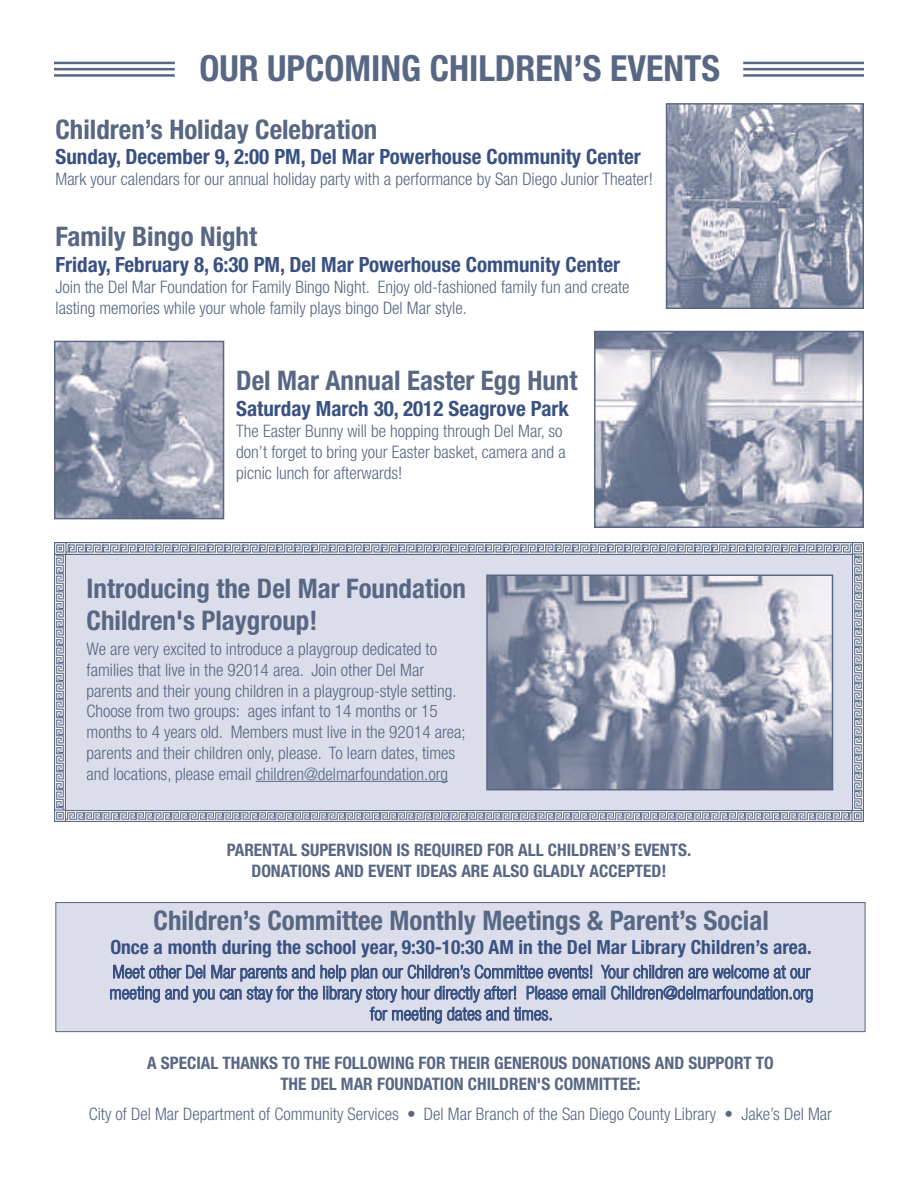
<style>
.page{position:relative;width:918px;height:1188px;background:#fff}
.page>*{position:absolute;margin:0;border:0;box-sizing:border-box;transform-origin:0 0}
.t1{font:700 condensed 36px "Helvetica Neue";color:#586784}
.t2{font:700 condensed 27px/32.4px "Helvetica Neue";color:#586784}
.t3{font:700 condensed 21px "Helvetica Neue";color:#395182}
.t4{font:700 condensed 19.5px "Helvetica Neue";color:#395182}
.t5{font:300 condensed 18px/21px "Helvetica Neue";letter-spacing:-.005em;color:#395182;text-align:center}
.t6{font:300 condensed 17.25px/20.7px "Helvetica Neue";color:#586784}
.t7{font:700 condensed 17.25px/20.7px "Helvetica Neue";color:#586784;text-align:center}
</style>
<div class="page">
<div style="left:66px;top:554px;width:786px;height:256px;background:#dbdeea"></div>
<img style="left:54px;top:542px;width:798px;height:12px">
<img style="left:852px;top:542px;width:12px;height:268px">
<img style="left:66px;top:810px;width:798px;height:12px">
<img style="left:54px;top:554px;width:12px;height:268px">
<div style="left:56px;top:903px;width:809px;height:128px;background:#dbdeea"></div>
<div style="left:55px;top:902px;width:810px;height:130px;border:1px solid #586784"></div>
<img style="left:57px;top:344px;width:164px;height:172px">
<div style="left:54px;top:341px;width:170px;height:178px;border:2px solid #586784"></div>
<hr style="left:54px;top:74px;width:121px;height:3px;background:#586784">
<hr style="left:54px;top:68px;width:121px;height:2px;background:#586784">
<hr style="left:54px;top:62px;width:121px;height:2px;background:#586784">
<hr style="left:743px;top:74px;width:121px;height:3px;background:#586784">
<hr style="left:743px;top:68px;width:121px;height:2px;background:#586784">
<hr style="left:743px;top:62px;width:121px;height:2px;background:#586784">
<img style="left:597px;top:334px;width:264px;height:191px">
<div style="left:594px;top:331px;width:270px;height:197px;border:2px solid #586784"></div>
<hr style="left:256px;top:781px;width:192px;height:1px;background:#586784">
<img style="left:489px;top:577px;width:341px;height:210px">
<div style="left:486px;top:574px;width:347px;height:216px;border:2px solid #586784"></div>
<img style="left:669px;top:106px;width:192px;height:200px">
<div style="left:666px;top:103px;width:198px;height:206px;border:2px solid #586784"></div>
<h1 class="t1" style="left:199px;top:55px;width:522px">OUR UPCOMING CHILDREN’S EVENTS</h1>
<h2 class="t2" style="left:56px;top:115px;width:323px">Children’s Holiday Celebration</h2>
<p class="t3" style="left:56px;top:149px;width:587px">Sunday, December 9, 2:00 PM, Del Mar Powerhouse Community Center</p>
<p class="t6" style="left:56px;top:170px;width:599px">Mark your calendars for our annual holiday party with a performance by San Diego Junior Theater!</p>
<h2 class="t2" style="left:56px;top:223px;width:203px">Family Bingo Night</h2>
<p class="t3" style="left:56px;top:257px;width:566px">Friday, February 8, 6:30 PM, Del Mar Powerhouse Community Center</p>
<p class="t6" style="left:55px;top:277px;width:576px">Join the Del Mar Foundation for Family Bingo Night. Enjoy old-fashioned family fun and create lasting memories while your whole family plays bingo Del Mar style.</p>
<h2 class="t2" style="left:236px;top:367px;width:343px">Del Mar Annual Easter Egg Hunt</h2>
<p class="t3" style="left:236px;top:401px;width:334px">Saturday March 30, 2012 Seagrove Park</p>
<p class="t6" style="left:236px;top:421px;width:331px">The Easter Bunny will be hopping through Del Mar, so don’t forget to bring your Easter basket, camera and a picnic lunch for afterwards!</p>
<h2 class="t2" style="left:87px;top:574px;width:381px">Introducing the Del Mar Foundation<br>Children's Playgroup!</h2>
<p class="t6" style="left:87px;top:640px;width:380px">We are very excited to introduce a playgroup dedicated to families that live in the 92014 area. Join other Del Mar parents and their young children in a playgroup-style setting.<br>Choose from two groups: ages infant to 14 months or 15 months to 4 years old. Members must live in the 92014 area; parents and their children only, please. To learn dates, times and locations, please email children@delmarfoundation.org</p>
<p class="t7" style="left:227px;top:841px;width:466px">PARENTAL SUPERVISION IS REQUIRED FOR ALL CHILDREN’S EVENTS.<br>DONATIONS AND EVENT IDEAS ARE ALSO GLADLY ACCEPTED!</p>
<h2 class="t2" style="left:154px;top:907px;width:617px">Children’s Committee Monthly Meetings &amp; Parent’s Social</h2>
<p class="t4" style="left:110px;top:940px;width:703px">Once a month during the school year, 9:30-10:30 AM in the Del Mar Library Children’s area.</p>
<p class="t5" style="left:109px;top:963px;width:705px">Meet other Del Mar parents and help plan our Children’s Committee events! Your children are welcome at our meeting and you can stay for the library story hour directly after! Please email Children@delmarfoundation.org for meeting dates and times.</p>
<p class="t7" style="left:147px;top:1054px;width:628px">A SPECIAL THANKS TO THE FOLLOWING FOR THEIR GENEROUS DONATIONS AND SUPPORT TO<br>THE DEL MAR FOUNDATION CHILDREN'S COMMITTEE:</p>
<p class="t6" style="left:89px;top:1105px;width:745px">City of Del Mar Department of Community Services • Del Mar Branch of the San Diego County Library • Jake’s Del Mar</p>
</div>
